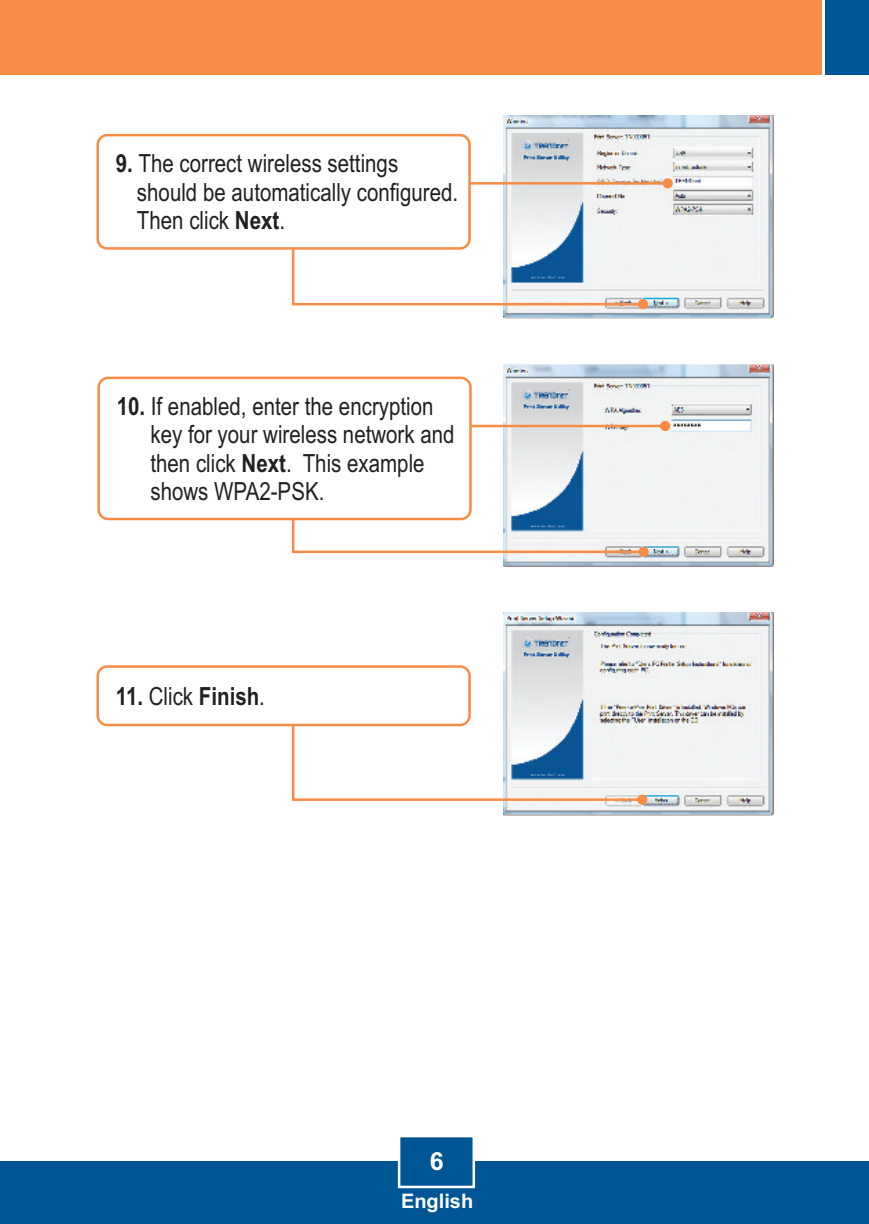
<style>
.page{position:relative;width:869px;height:1224px;background:#fff}
.page>*{position:absolute;margin:0;border:0;box-sizing:border-box;transform-origin:0 0}
.t1{font:25px/28.5px "Arial Narrow";color:#231f20}
.t2{font:700 25px "Arial Narrow";color:#231f20}
.t3{font:700 25px "Arial";color:#fff}
.t4{font:700 20px "Arial";color:#fff}
.s1{font-weight:700}
.s2{font-weight:400}
</style>
<div class="page">
<img style="left:504px;top:612px;width:270px;height:203px">
<img style="left:504px;top:364px;width:270px;height:203px">
<img style="left:504px;top:115px;width:270px;height:204px">
<div style="left:0;top:1161px;width:869px;height:63px;background:#005595"></div>
<div style="left:0;top:0;width:822px;height:75px;background:#f68c45"></div>
<div style="left:825px;top:0;width:44px;height:75px;background:#005595"></div>
<svg style="left:397px;top:1137px;width:79px;height:52px"></svg>
<svg style="left:471px;top:178px;width:202px;height:10px"></svg>
<svg style="left:288px;top:480px;width:361px;height:77px"></svg>
<svg style="left:291px;top:201px;width:357px;height:108px"></svg>
<svg style="left:288px;top:686px;width:359px;height:118px"></svg>
<svg style="left:472px;top:421px;width:198px;height:10px"></svg>
<div style="left:97px;top:377px;width:375px;height:143px;background:#fff;border:3px solid #f68c45;border-radius:9px"></div>
<div style="left:96px;top:134px;width:375px;height:116px;background:#fff;border:3px solid #f68c45;border-radius:9px"></div>
<div style="left:96px;top:665px;width:375px;height:61px;background:#fff;border:3px solid #f68c45;border-radius:9px"></div>
<p class="t1" style="left:137px;top:152px;width:323px;text-indent:-21px"><span class="s1">9.</span> The correct wireless settings should be automatically configured.<br>Then click <span class="s1">Next</span>.</p>
<p class="t1" style="left:150px;top:394px;width:306px;text-indent:-34px"><span class="s1">10.</span> If enabled, enter the encryption key for your wireless network and then click <span class="s1">Next</span>. This example shows WPA2-PSK.</p>
<p class="t2" style="left:116px;top:686px;width:151px">11. <span class="s2">Click</span> Finish<span class="s2">.</span></p>
<p class="t3" style="left:430px;top:1151px;width:15px">6</p>
<p class="t4" style="left:401px;top:1193px;width:74px">English</p>
</div>
